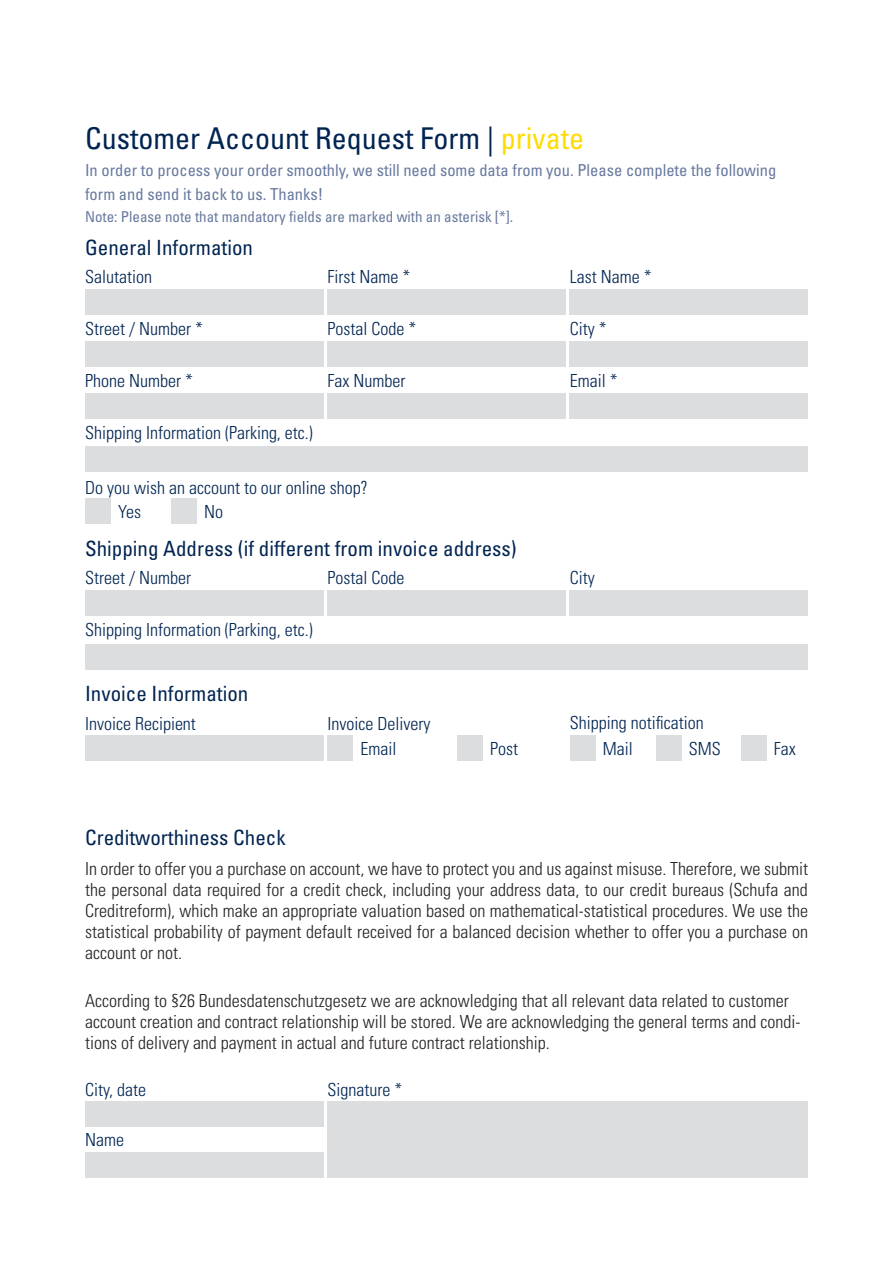
<style>
.page{position:relative;width:893px;height:1263px;background:#fff}
.page>*{position:absolute;margin:0;border:0;box-sizing:border-box;transform-origin:0 0}
.t1{font:condensed 30px "Univers LT Std";color:#002451}
.t2{font:condensed 21px "Univers LT Std";color:#002451}
.t3{font:300 condensed 18px/21px "Univers LT Std";color:#231f20}
.t4{font:300 condensed 18px "Univers LT Std";color:#002451}
.t5{font:condensed 16.5px "Univers LT Std";color:#68799e}
.t6{font:condensed 15px "Univers LT Std";color:#68799e}
.s1{color:#ffdc01}
</style>
<div class="page">
<div style="left:85px;top:1101px;width:238px;height:26px;background:#dcdddf"></div>
<div style="left:85px;top:1152px;width:238px;height:26px;background:#dcdddf"></div>
<div style="left:327px;top:1101px;width:481px;height:77px;background:#dcdddf"></div>
<div style="left:327px;top:289px;width:239px;height:26px;background:#dcdddf"></div>
<div style="left:85px;top:289px;width:238px;height:26px;background:#dcdddf"></div>
<div style="left:570px;top:289px;width:238px;height:26px;background:#dcdddf"></div>
<div style="left:327px;top:341px;width:239px;height:26px;background:#dcdddf"></div>
<div style="left:85px;top:341px;width:238px;height:26px;background:#dcdddf"></div>
<div style="left:570px;top:341px;width:238px;height:26px;background:#dcdddf"></div>
<div style="left:85px;top:446px;width:723px;height:26px;background:#dcdddf"></div>
<div style="left:327px;top:393px;width:239px;height:26px;background:#dcdddf"></div>
<div style="left:85px;top:393px;width:238px;height:26px;background:#dcdddf"></div>
<div style="left:570px;top:393px;width:238px;height:26px;background:#dcdddf"></div>
<div style="left:85px;top:499px;width:26px;height:25px;background:#dcdddf"></div>
<div style="left:171px;top:499px;width:26px;height:25px;background:#dcdddf"></div>
<div style="left:327px;top:735px;width:26px;height:26px;background:#dcdddf"></div>
<div style="left:457px;top:735px;width:26px;height:26px;background:#dcdddf"></div>
<div style="left:570px;top:735px;width:25px;height:26px;background:#dcdddf"></div>
<div style="left:656px;top:735px;width:25px;height:26px;background:#dcdddf"></div>
<div style="left:741px;top:735px;width:25px;height:26px;background:#dcdddf"></div>
<div style="left:327px;top:590px;width:239px;height:25px;background:#dcdddf"></div>
<div style="left:85px;top:590px;width:238px;height:25px;background:#dcdddf"></div>
<div style="left:570px;top:590px;width:238px;height:25px;background:#dcdddf"></div>
<div style="left:85px;top:735px;width:238px;height:26px;background:#dcdddf"></div>
<div style="left:85px;top:644px;width:723px;height:26px;background:#dcdddf"></div>
<p class="t1" style="left:85px;top:120px;width:501px">Customer Account Request Form | <span class="s1">private</span></p>
<p class="t5" style="left:85px;top:159px;width:693px">In order to process your order smoothly, we still need some data from you. Please complete the following</p>
<p class="t5" style="left:85px;top:183px;width:240px">form and send it back to us. Thanks!</p>
<p class="t6" style="left:85px;top:207px;width:430px">Note: Please note that mandatory fields are marked with an asterisk [*].</p>
<p class="t2" style="left:85px;top:235px;width:169px">General Information</p>
<p class="t4" style="left:85px;top:266px;width:68px">Salutation</p>
<p class="t4" style="left:327px;top:266px;width:84px">First Name *</p>
<p class="t4" style="left:570px;top:266px;width:83px">Last Name *</p>
<p class="t4" style="left:85px;top:318px;width:119px">Street / Number *</p>
<p class="t4" style="left:327px;top:318px;width:90px">Postal Code *</p>
<p class="t4" style="left:570px;top:318px;width:38px">City *</p>
<p class="t4" style="left:85px;top:370px;width:109px">Phone Number *</p>
<p class="t4" style="left:327px;top:370px;width:79px">Fax Number</p>
<p class="t4" style="left:570px;top:370px;width:49px">Email *</p>
<p class="t4" style="left:85px;top:422px;width:229px">Shipping Information (Parking, etc.)</p>
<p class="t4" style="left:85px;top:476px;width:284px">Do you wish an account to our online shop?</p>
<p class="t4" style="left:118px;top:501px;width:25px">Yes</p>
<p class="t4" style="left:204px;top:500px;width:20px">No</p>
<p class="t2" style="left:85px;top:535px;width:433px">Shipping Address (if different from invoice address)</p>
<p class="t4" style="left:85px;top:567px;width:107px">Street / Number</p>
<p class="t4" style="left:327px;top:567px;width:78px">Postal Code</p>
<p class="t4" style="left:570px;top:567px;width:27px">City</p>
<p class="t4" style="left:85px;top:619px;width:229px">Shipping Information (Parking, etc.)</p>
<p class="t2" style="left:85px;top:680px;width:165px">Invoice Information</p>
<p class="t4" style="left:85px;top:712px;width:112px">Invoice Recipient</p>
<p class="t4" style="left:327px;top:712px;width:104px">Invoice Delivery</p>
<p class="t4" style="left:360px;top:738px;width:37px">Email</p>
<p class="t4" style="left:490px;top:738px;width:29px">Post</p>
<p class="t4" style="left:774px;top:738px;width:23px">Fax</p>
<p class="t4" style="left:570px;top:711px;width:135px">Shipping notification</p>
<p class="t4" style="left:603px;top:738px;width:31px">Mail</p>
<p class="t4" style="left:689px;top:738px;width:34px">SMS</p>
<p class="t2" style="left:85px;top:824px;width:202px">Creditworthiness Check</p>
<p class="t3" style="left:85px;top:858px;width:724px;text-align:justify">In order to offer you a purchase on account, we have to protect you and us against misuse. Therefore, we submit the personal data required for a credit check, including your address data, to our credit bureaus (Schufa and Creditreform), which make an appropriate valuation based on mathematical-statistical procedures. We use the statistical probability of payment default received for a balanced decision whether to offer you a purchase on account or not.</p>
<p class="t3" style="left:85px;top:990px;width:717px">According to §26 Bundesdatenschutzgesetz we are acknowledging that all relevant data related to customer account creation and contract relationship will be stored. We are acknowledging the general terms and condi&shy;tions of delivery and payment in actual and future contract relationship.</p>
<p class="t4" style="left:85px;top:1078px;width:63px">City, date</p>
<p class="t4" style="left:327px;top:1078px;width:76px">Signature *</p>
<p class="t4" style="left:85px;top:1129px;width:40px">Name</p>
</div>
